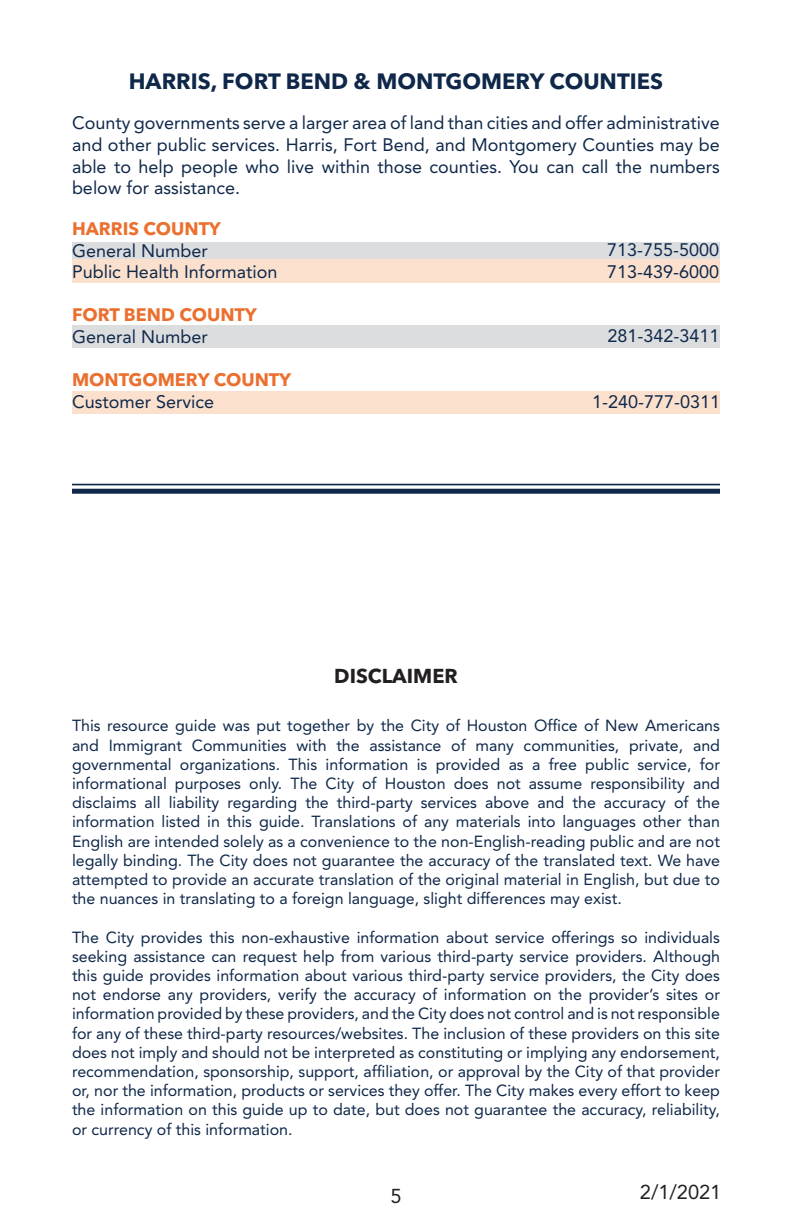
<style>
.page{position:relative;width:792px;height:1224px;background:#fff}
.page>*{position:absolute;margin:0;border:0;box-sizing:border-box;transform-origin:0 0}
.t1{font:700 22px "Avenir Next LT Pro";color:#0f284a}
.t2{font:700 20px "Avenir Next LT Pro";color:#231f20}
.t3{font:20px "Avenir LT";color:#231f20}
.t4{font:18px/21.6px "Avenir LT";color:#0f284a}
.t5{font:700 18px "Avenir Next LT Pro";color:#eb702f}
.t6{font:16px/19.2px "Avenir LT";color:#0f284a;text-align:justify}
</style>
<div class="page">
<div style="left:72px;top:256px;width:648px;height:27px;background:#fbe0cd"></div>
<div style="left:72px;top:242px;width:648px;height:17px;background:#dcdddf"></div>
<div style="left:72px;top:325px;width:648px;height:23px;background:#dcdddf"></div>
<div style="left:72px;top:392px;width:648px;height:22px;background:#fbe0cd"></div>
<hr style="left:72px;top:484px;width:648px;height:1px;background:#0f284a">
<div style="left:72px;top:489px;width:648px;height:5px;background:#0f284a"></div>
<h1 class="t1" style="left:129px;top:67px;width:536px">HARRIS, FORT BEND &amp; MONTGOMERY COUNTIES</h1>
<p class="t4" style="left:72px;top:113px;width:649px;text-align:justify">County governments serve a larger area of land than cities and offer administrative and other public services. Harris, Fort Bend, and Montgomery Counties may be able to help people who live within those counties. You can call the numbers below for assistance.</p>
<p class="t5" style="left:72px;top:218px;width:151px">HARRIS COUNTY</p>
<p class="t4" style="left:72px;top:240px;width:207px">General Number<br>Public Health Information</p>
<p class="t5" style="left:72px;top:304px;width:186px">FORT BEND COUNTY</p>
<p class="t4" style="left:72px;top:326px;width:137px">General Number</p>
<p class="t5" style="left:72px;top:369px;width:221px">MONTGOMERY COUNTY</p>
<p class="t4" style="left:72px;top:391px;width:144px">Customer Service</p>
<p class="t4" style="left:607px;top:239px;width:114px">713-755-5000<br>713-439-6000</p>
<p class="t4" style="left:608px;top:325px;width:114px">281-342-3411</p>
<p class="t4" style="left:592px;top:392px;width:130px">1-240-777-0311</p>
<p class="t2" style="left:334px;top:664px;width:125px">DISCLAIMER</p>
<p class="t6" style="left:72px;top:716px;width:650px">This resource guide was put together by the City of Houston Office of New Americans and Immigrant Communities with the assistance of many communities, private, and governmental organizations. This information is provided as a free public service, for informational purposes only. The City of Houston does not assume responsibility and disclaims all liability regarding the third-party services above and the accuracy of the information listed in this guide. Translations of any materials into languages other than English are intended solely as a convenience to the non-English-reading public and are not legally binding. The City does not guarantee the accuracy of the translated text. We have attempted to provide an accurate translation of the original material in English, but due to the nuances in translating to a foreign language, slight differences may exist.</p>
<p class="t6" style="left:72px;top:928px;width:650px">The City provides this non-exhaustive information about service offerings so individuals seeking assistance can request help from various third-party service providers. Although this guide provides information about various third-party service providers, the City does not endorse any providers, verify the accuracy of information on the provider’s sites or information provided by these providers, and the City does not control and is not responsible for any of these third-party resources/websites. The inclusion of these providers on this site does not imply and should not be interpreted as constituting or implying any endorsement, recommendation, sponsorship, support, affiliation, or approval by the City of that provider or, nor the information, products or services they offer. The City makes every effort to keep the information on this guide up to date, but does not guarantee the accuracy, reliability, or currency of this information.</p>
<p class="t3" style="left:390px;top:1184px;width:13px">5</p>
<p class="t3" style="left:640px;top:1180px;width:83px">2/1/2021</p>
</div>
